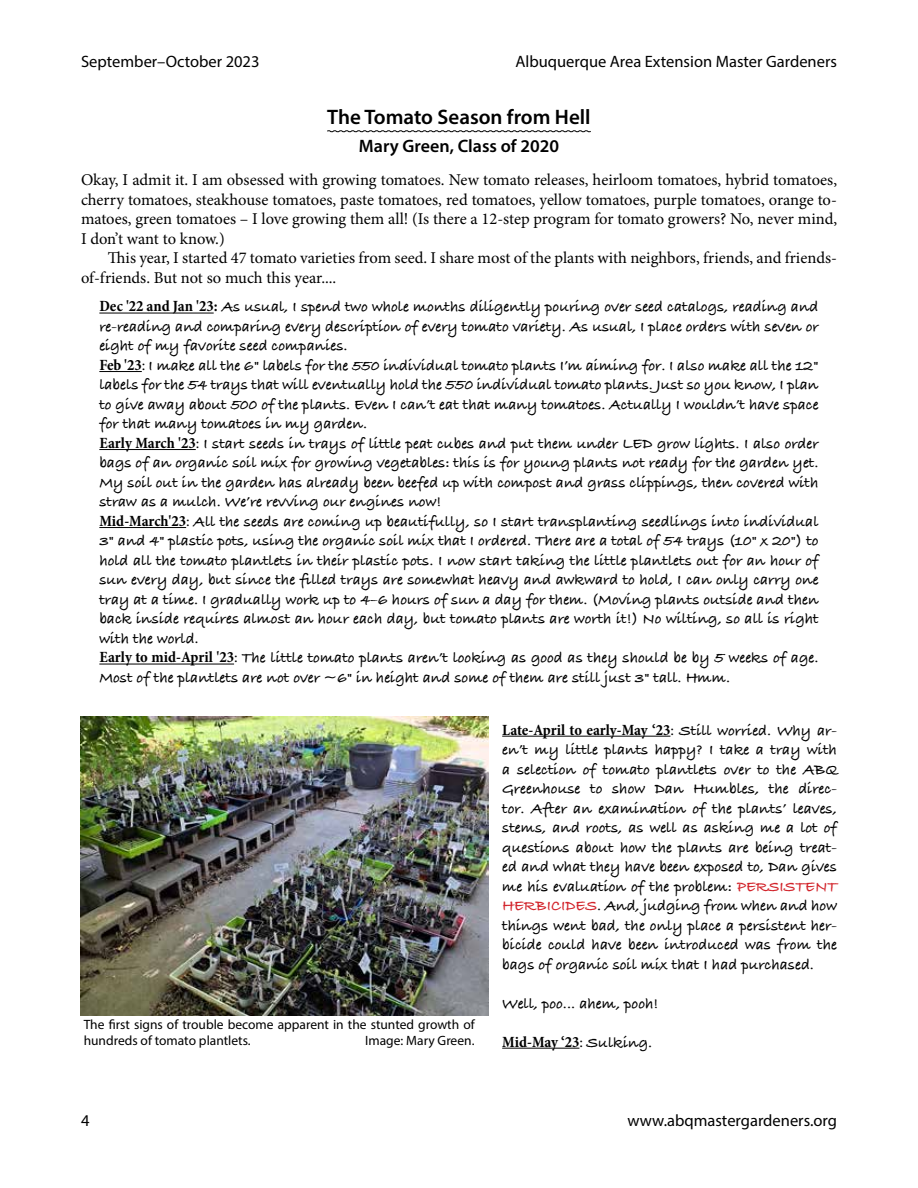
<style>
.page{position:relative;width:918px;height:1188px;background:#fff}
.page>*{position:absolute;margin:0;border:0;box-sizing:border-box;transform-origin:0 0}
.t1{font:600 21px "Myriad Pro";color:#000}
.t2{font:600 18px "Myriad Pro";color:#000}
.t3{font:16.5px/19.5px "Minion Pro";letter-spacing:-.005em;color:#000;text-align:justify}
.t4{font:16.5px "Myriad Pro";color:#000}
.t5{font:700 15.75px/19.5px "Bradley Hand ITCTT";color:#000}
.t6{font:700 condensed 15.75px "Minion Pro";color:#000}
.t7{font:13.5px/16.2px "Myriad Pro";color:#000}
.s1{font-family:"Minion Pro";font-stretch:condensed}
.s2{font-family:"Minion Pro";font-weight:400}
.s3{font-weight:400;font-stretch:normal}
.s4{font-family:"Bradley Hand ITCTT";font-stretch:normal}
.s5{color:#d2232a}
</style>
<div class="page">
<svg style="left:327px;top:130px;width:264px;height:3px"></svg>
<hr style="left:99px;top:313px;width:115px;height:1px;background:#000">
<hr style="left:99px;top:371px;width:43px;height:1px;background:#000">
<hr style="left:99px;top:449px;width:97px;height:1px;background:#000">
<hr style="left:99px;top:527px;width:87px;height:1px;background:#000">
<hr style="left:99px;top:664px;width:135px;height:1px;background:#000">
<img style="left:81px;top:716px;width:407px;height:299px">
<hr style="left:502px;top:736px;width:168px;height:1px;background:#000">
<hr style="left:502px;top:1048px;width:77px;height:1px;background:#000">
<p class="t4" style="left:81px;top:52px;width:180px">September–October 2023</p>
<p class="t4" style="left:515px;top:52px;width:323px">Albuquerque Area Extension Master Gardeners</p>
<h1 class="t1" style="left:327px;top:103px;width:265px">The Tomato Season from Hell</h1>
<p class="t2" style="left:359px;top:135px;width:202px">Mary Green, Class of 2020</p>
<p class="t3" style="left:81px;top:170px;width:758px">Okay, I admit it. I am obsessed with growing tomatoes. New tomato releases, heirloom tomatoes, hybrid tomatoes, cherry tomatoes, steakhouse tomatoes, paste tomatoes, red tomatoes, yellow tomatoes, purple tomatoes, orange to&shy;matoes, green tomatoes – I love growing them all! (Is there a 12-step program for tomato growers? No, never mind, I don’t want to know.)</p>
<p class="t3" style="left:81px;top:248px;width:757px;text-indent:27px">This year, I started 47 tomato varieties from seed. I share most of the plants with neighbors, friends, and friends&shy;of-friends. But not so much this year....</p>
<p class="t5" style="left:99px;top:297px;width:721px"><span class="s1">Dec '22 and Jan '23:</span> As usual, I spend two whole months diligently pouring over seed catalogs, reading and re-reading and comparing every description of every tomato variety. As usual, I place orders with seven or eight of my favorite seed companies.<br><span class="s1">Feb '23</span><span class="s2">:</span> I make all the 6" labels for the 550 individual tomato plants I’m aiming for. I also make all the 12" labels for the 54 trays that will eventually hold the 550 individual tomato plants. Just so you know, I plan to give away about 500 of the plants. Even I can’t eat that many tomatoes. Actually I wouldn’t have space for that many tomatoes in my garden.<br><span class="s1">Early March '23</span><span class="s2">:</span> I start seeds in trays of little peat cubes and put them under LED grow lights. I also order bags of an organic soil mix for growing vegetables: this is for young plants not ready for the garden yet.<br>My soil out in the garden has already been beefed up with compost and grass clippings, then covered with straw as a mulch. We’re revving our engines now!<br><span class="s1">Mid-March'23</span><span class="s2">:</span> All the seeds are coming up beautifully, so I start transplanting seedlings into individual 3" and 4" plastic pots, using the organic soil mix that I ordered. There are a total of 54 trays (10" x 20") to hold all the tomato plantlets in their plastic pots. I now start taking the little plantlets out for an hour of sun every day, but since the filled trays are somewhat heavy and awkward to hold, I can only carry one tray at a time. I gradually work up to 4–6 hours of sun a day for them. (Moving plants outside and then back inside requires almost an hour each day, but tomato plants are worth it!) No wilting, so all is right with the world<span class="s2">.<br></span><span class="s1">Early to mid-April '23</span><span class="s2">:</span> The little tomato plants aren’t looking as good as they should be by 5 weeks of age.<br>Most of the plantlets are not over ~6" in height and some of them are still just 3" tall. Hmm.</p>
<p class="t6" style="left:502px;top:719px;width:336px">Late-April to early-May ‘23<span class="s3">:</span> <span class="s4">Still worried. Why ar-</span></p>
<p class="t5" style="left:502px;top:739px;width:336px;text-align:justify">en’t my little plants happy? I take a tray with a selection of tomato plantlets over to the ABQ Greenhouse to show Dan Humbles, the direc&shy;tor. After an examination of the plants’ leaves, stems, and roots, as well as asking me a lot of questions about how the plants are being treat&shy;ed and what they have been exposed to, Dan gives me his evaluation of the problem: <span class="s5">PERSISTENT HERBICIDES</span>. And, judging from when and how things went bad, the only place a persistent her&shy;bicide could have been introduced was from the bags of organic soil mix that I had purchased.</p>
<p class="t5" style="left:502px;top:993px;width:158px">Well, poo... ahem, pooh!</p>
<p class="t6" style="left:502px;top:1031px;width:152px">Mid-May ‘23<span class="s3">:</span> <span class="s4">Sulking.</span></p>
<p class="t7" style="left:84px;top:1016px;width:393px">The first signs of trouble become apparent in the stunted growth of hundreds of tomato plantlets.</p>
<p class="t7" style="left:365px;top:1032px;width:111px">Image: Mary Green.</p>
<p class="t4" style="left:81px;top:1110px;width:10px">4</p>
<p class="t4" style="left:628px;top:1110px;width:211px">www.abqmastergardeners.org</p>
</div>
